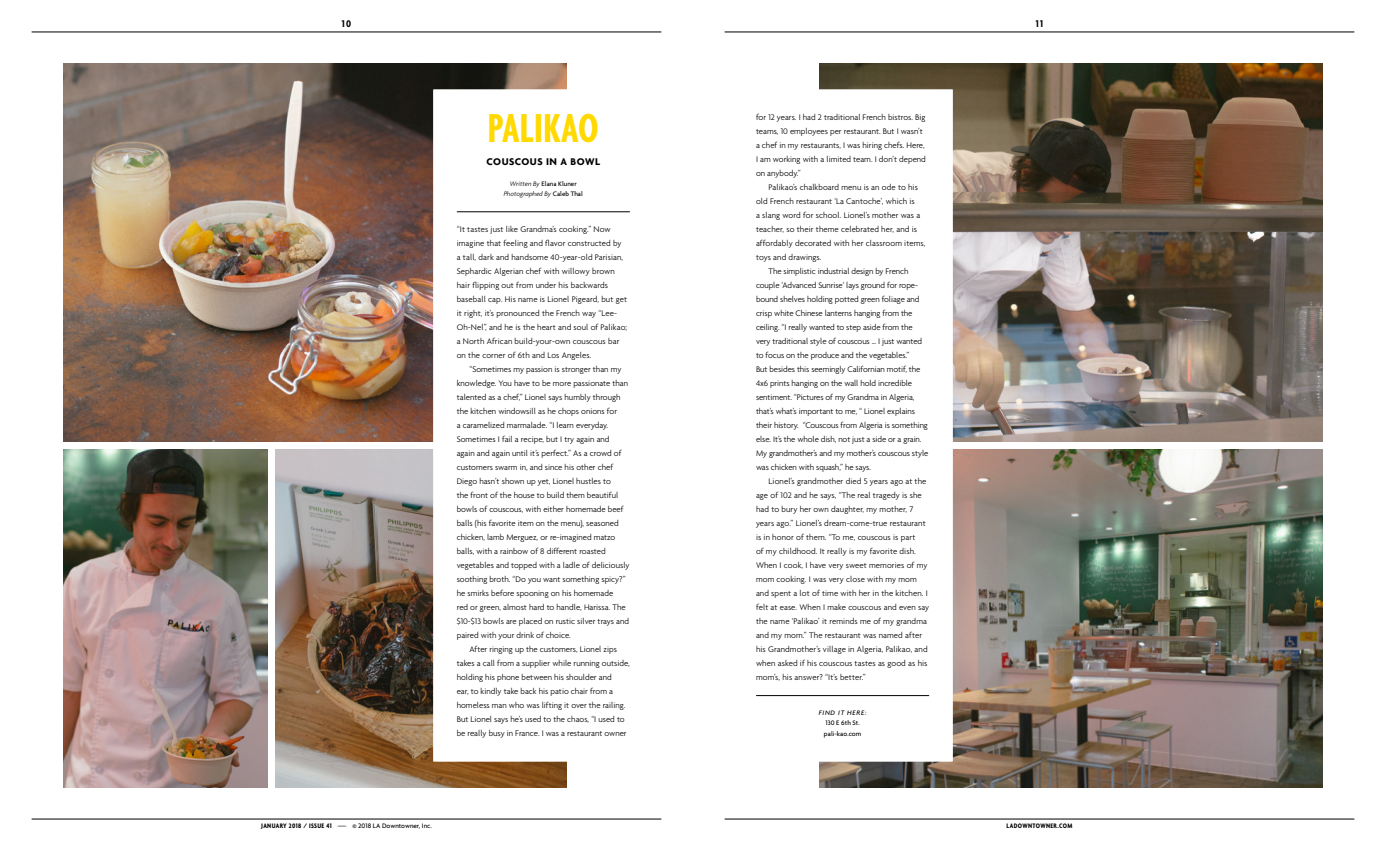
<style>
.page{position:relative;width:1386px;height:851px;background:#fff}
.page>*{position:absolute;margin:0;border:0;box-sizing:border-box;transform-origin:0 0}
.t1{font:700 extra-condensed 43.75px "Agenda";letter-spacing:.01em;color:#ffd900}
.t2{font:700 10.5px "Agenda";letter-spacing:.05em;color:#000}
.t3{font:700 condensed 10.5px "Agenda";color:#000}
.t4{font:300 8.75px/14px "Agenda";color:#000}
.t5{font:500 7px/10.5px "Agenda";color:#000}
.t6{font:italic 300 7px/10.5px "Agenda";color:#000;text-align:center}
.t7{font:700 condensed 7px "Agenda";letter-spacing:.05em;color:#000}
.t8{font:italic 500 7px "Agenda";letter-spacing:.1em;color:#000}
.s1{font-weight:500;font-style:normal}
.s2{font-weight:700;font-stretch:condensed}
.s3{font-stretch:condensed}
</style>
<div class="page">
<img style="left:276px;top:449px;width:291px;height:339px">
<img style="left:819px;top:449px;width:504px;height:339px">
<img style="left:63px;top:449px;width:205px;height:339px">
<img style="left:63px;top:63px;width:504px;height:378px">
<img style="left:819px;top:63px;width:504px;height:378px">
<hr style="left:32px;top:32px;width:629px;height:1px;background:#000">
<hr style="left:725px;top:32px;width:629px;height:1px;background:#000">
<hr style="left:32px;top:818px;width:629px;height:1px;background:#000">
<hr style="left:725px;top:818px;width:629px;height:1px;background:#000">
<div style="left:433px;top:89px;width:229px;height:672px;background:#fff"></div>
<div style="left:725px;top:89px;width:228px;height:672px;background:#fff"></div>
<hr style="left:457px;top:211px;width:173px;height:1px;background:#000">
<hr style="left:756px;top:695px;width:173px;height:1px;background:#000">
<p class="t3" style="left:342px;top:18px;width:11px">10</p>
<p class="t3" style="left:1036px;top:18px;width:9px">11</p>
<h1 class="t1" style="left:488px;top:103px;width:112px">PALIKAO</h1>
<p class="t4" style="left:756px;top:110px;width:171px">for 12 years. I had 2 traditional French bistros. Big teams, 10 employees per restaurant. But I wasn’t a chef in my restaurants, I was hiring chefs. Here, I am working with a limited team. I don’t depend on anybody.”</p>
<p class="t4" style="left:769px;top:180px;width:151px">Palikao’s chalkboard menu is an ode to his</p>
<p class="t4" style="left:756px;top:194px;width:160px">old French restaurant ‘La Cantoche’, which is</p>
<p class="t4" style="left:756px;top:208px;width:166px">a slang word for school. Lionel’s mother was a</p>
<p class="t4" style="left:756px;top:222px;width:163px">teacher, so their theme celebrated her, and is</p>
<p class="t4" style="left:756px;top:236px;width:171px">affordably decorated with her classroom items,</p>
<p class="t4" style="left:756px;top:250px;width:67px">toys and drawings.</p>
<p class="t4" style="left:769px;top:264px;width:141px">The simplistic industrial design by French</p>
<p class="t4" style="left:756px;top:278px;width:164px">couple ‘Advanced Sunrise‘ lays ground for rope-</p>
<p class="t4" style="left:756px;top:292px;width:165px">bound shelves holding potted green foliage and</p>
<p class="t4" style="left:756px;top:306px;width:158px">crisp white Chinese lanterns hanging from the</p>
<p class="t4" style="left:756px;top:320px;width:158px">ceiling. “I really wanted to step aside from the</p>
<p class="t4" style="left:756px;top:334px;width:168px">very traditional style of couscous … I just wanted</p>
<p class="t4" style="left:756px;top:348px;width:155px">to focus on the produce and the vegetables.”</p>
<p class="t4" style="left:756px;top:362px;width:166px">But besides this seemingly Californian motif, the</p>
<p class="t4" style="left:756px;top:376px;width:158px">4x6 prints hanging on the wall hold incredible</p>
<p class="t4" style="left:756px;top:390px;width:160px">sentiment. “Pictures of my Grandma in Algeria,</p>
<p class="t4" style="left:756px;top:404px;width:160px">that’s what’s important to me, “ Lionel explains</p>
<p class="t4" style="left:756px;top:418px;width:173px">their history. “Couscous from Algeria is something</p>
<p class="t4" style="left:756px;top:432px;width:167px">else. It’s the whole dish, not just a side or a grain.</p>
<p class="t4" style="left:756px;top:446px;width:174px">My grandmother’s and my mother’s couscous style</p>
<p class="t4" style="left:756px;top:460px;width:116px">was chicken with squash,” he says.</p>
<p class="t4" style="left:769px;top:474px;width:159px">Lionel’s grandmother died 5 years ago at the</p>
<p class="t4" style="left:756px;top:488px;width:167px">age of 102 and he says, “The real tragedy is she</p>
<p class="t4" style="left:756px;top:502px;width:159px">had to bury her own daughter, my mother, 7</p>
<p class="t4" style="left:756px;top:516px;width:171px">years ago.” Lionel’s dream-come-true restaurant</p>
<p class="t4" style="left:756px;top:530px;width:161px">is in honor of them. “To me, couscous is part</p>
<p class="t4" style="left:756px;top:544px;width:161px">of my childhood. It really is my favorite dish.</p>
<p class="t4" style="left:756px;top:558px;width:173px">When I cook, I have very sweet memories of my</p>
<p class="t4" style="left:756px;top:572px;width:162px">mom cooking. I was very close with my mom</p>
<p class="t4" style="left:756px;top:586px;width:173px">and spent a lot of time with her in the kitchen. I</p>
<p class="t4" style="left:756px;top:600px;width:175px">felt at ease. When I make couscous and even say</p>
<p class="t4" style="left:756px;top:614px;width:173px">the name ‘Palikao’ it reminds me of my grandma</p>
<p class="t4" style="left:756px;top:628px;width:168px">and my mom.” The restaurant was named after</p>
<p class="t4" style="left:756px;top:642px;width:173px">his Grandmother’s village in Algeria, Palikao, and</p>
<p class="t4" style="left:756px;top:656px;width:173px">when asked if his couscous tastes as good as his</p>
<p class="t4" style="left:756px;top:670px;width:111px">mom’s, his answer? “It’s better.”</p>
<p class="t8" style="left:819px;top:708px;width:49px">FIND IT HERE:</p>
<p class="t5" style="left:824px;top:717px;width:39px">130 E 6th St. pali-kao.com</p>
<p class="t2" style="left:487px;top:155px;width:115px">COUSCOUS IN A BOWL</p>
<p class="t6" style="left:504px;top:178px;width:81px">Written By <span class="s1">Elana Kluner<br></span>Photographed By <span class="s1">Caleb Thal</span></p>
<p class="t4" style="left:457px;top:222px;width:172px">“It tastes just like Grandma’s cooking.” Now imagine that feeling and flavor constructed by a tall, dark and handsome 40-year-old Parisian, Sephardic Algerian chef with willowy brown hair flipping out from under his backwards baseball cap. His name is Lionel Pigeard, but get it right, it’s pronounced the French way “Lee-Oh-Nel”, and he is the heart and soul of Palikao; a North African build-your-own couscous bar on the corner of 6th and Los Angeles.</p>
<p class="t4" style="left:457px;top:362px;width:174px;text-indent:13px">“Sometimes my passion is stronger than my knowledge. You have to be more passionate than talented as a chef,” Lionel says humbly through the kitchen windowsill as he chops onions for<br>a caramelized marmalade. “I learn everyday.<br>Sometimes I fail a recipe, but I try again and again and again until it’s perfect.” As a crowd of customers swarm in, and since his other chef Diego hasn’t shown up yet, Lionel hustles to<br>the front of the house to build them beautiful bowls of couscous, with either homemade beef balls (his favorite item on the menu), seasoned chicken, lamb Merguez, or re-imagined matzo balls, with a rainbow of 8 different roasted vegetables and topped with a ladle of deliciously soothing broth. “Do you want something spicy?” he smirks before spooning on his homemade<br>red or green, almost hard to handle, Harissa. The $10-$13 bowls are placed on rustic silver trays and paired with your drink of choice.</p>
<p class="t4" style="left:457px;top:642px;width:175px;text-indent:13px">After ringing up the customers, Lionel zips takes a call from a supplier while running outside, holding his phone between his shoulder and<br>ear, to kindly take back his patio chair from a homeless man who was lifting it over the railing.<br>But Lionel says he’s used to the chaos, “I used to be really busy in France. I was a restaurant owner</p>
<p class="t5" style="left:261px;top:820px;width:172px"><span class="s2">JANUARY 2018 / ISSUE 41</span> <span class="s3">—</span> © 2018 LA Downtowner, Inc.</p>
<p class="t7" style="left:1007px;top:822px;width:67px">LADOWNTOWNER.COM</p>
</div>
